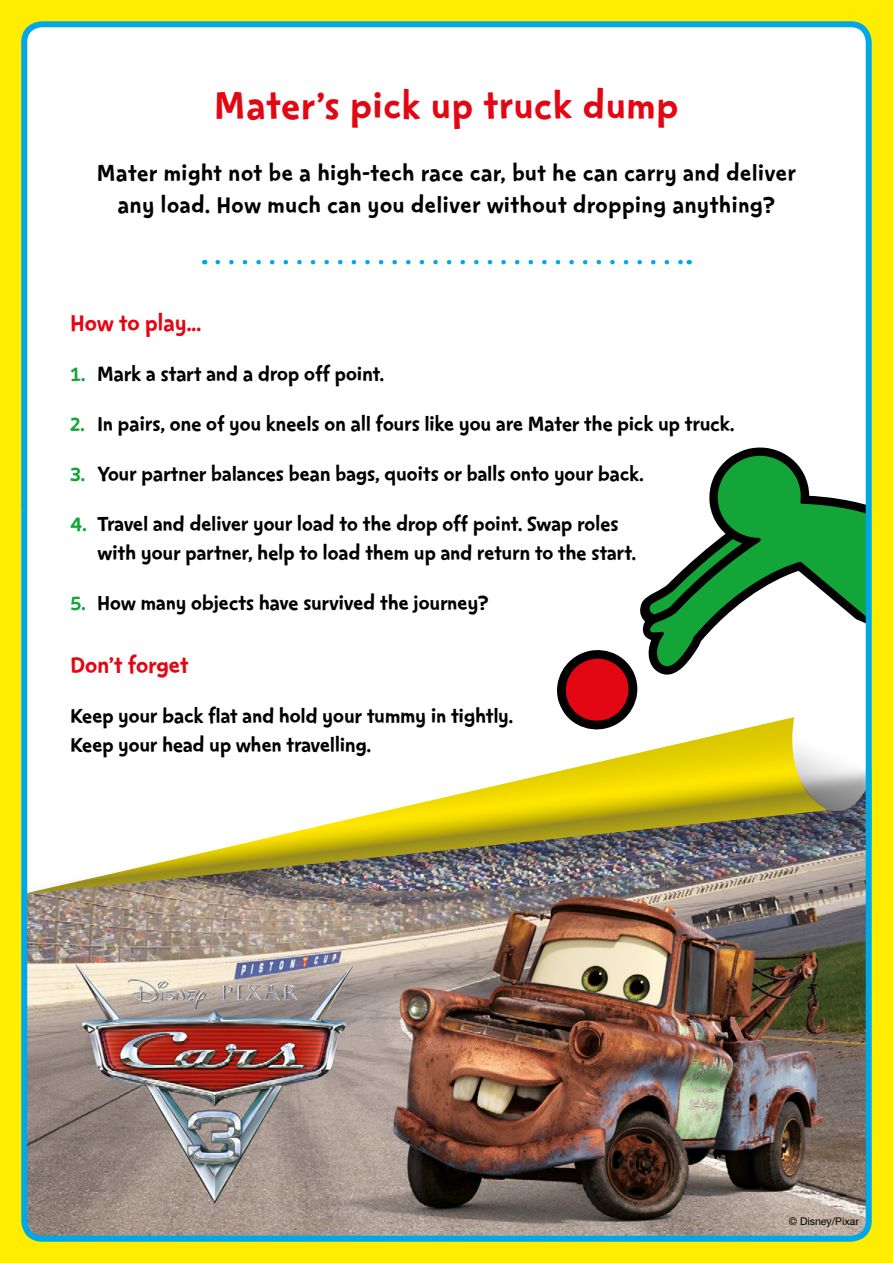
<style>
.page{position:relative;width:893px;height:1263px;background:#ffed00}
.page>*{position:absolute;margin:0;border:0;box-sizing:border-box;transform-origin:0 0}
.t1{font:45px "Change 4 Life Text";color:#e30613}
.t2{font:27px/32.4px "Change 4 Life Text";color:#000;text-align:center}
.t3{font:27px "Change 4 Life Text";letter-spacing:-.02em;color:#e30613}
.t4{font:24px/28.8px "Change 4 Life Text";letter-spacing:-.02em;color:#000}
.t5{font:10.5px "Helvetica Neue";color:#000}
.s1{color:#13a538}
</style>
<div class="page">
<div style="left:23px;top:23px;width:847px;height:1216px;background:#fff;border-radius:18px"></div>
<img style="left:23px;top:944px;width:847px;height:292px">
<img style="left:28px;top:859px;width:837px;height:85px">
<img style="left:28px;top:774px;width:800px;height:120px">
<svg style="left:218px;top:260px;width:464px;height:4px"></svg>
<svg style="left:543px;top:653px;width:38px;height:158px"></svg>
<svg style="left:581px;top:447px;width:284px;height:412px"></svg>
<div style="left:21px;top:21px;width:851px;height:1221px;border:6px solid #00a8e7;border-radius:18px"></div>
<h1 class="t1" style="left:214px;top:88px;width:466px">Mater’s pick up truck dump</h1>
<p class="t2" style="left:97px;top:158px;width:701px">Mater might not be a high-tech race car, but he can carry and deliver any load. How much can you deliver without dropping anything?</p>
<p class="t3" style="left:70px;top:312px;width:133px">How to play...</p>
<p class="t4" style="left:70px;top:361px;width:316px"><span class="s1">1.</span> Mark a start and a drop off point.</p>
<p class="t4" style="left:70px;top:411px;width:666px"><span class="s1">2.</span> In pairs, one of you kneels on all fours like you are Mater the pick up truck.</p>
<p class="t4" style="left:70px;top:461px;width:575px"><span class="s1">3.</span> Your partner balances bean bags, quoits or balls onto your back.</p>
<p class="t4" style="left:97px;top:511px;width:541px;text-indent:-27px"><span class="s1">4.</span> Travel and deliver your load to the drop off point. Swap roles with your partner, help to load them up and return to the start.</p>
<p class="t4" style="left:70px;top:590px;width:420px"><span class="s1">5.</span> How many objects have survived the journey?</p>
<p class="t3" style="left:70px;top:654px;width:120px">Don’t forget</p>
<p class="t4" style="left:70px;top:703px;width:445px">Keep your back flat and hold your tummy in tightly.<br>Keep your head up when travelling.</p>
<p class="t5" style="left:789px;top:1213px;width:72px">© Disney/Pixar</p>
</div>
